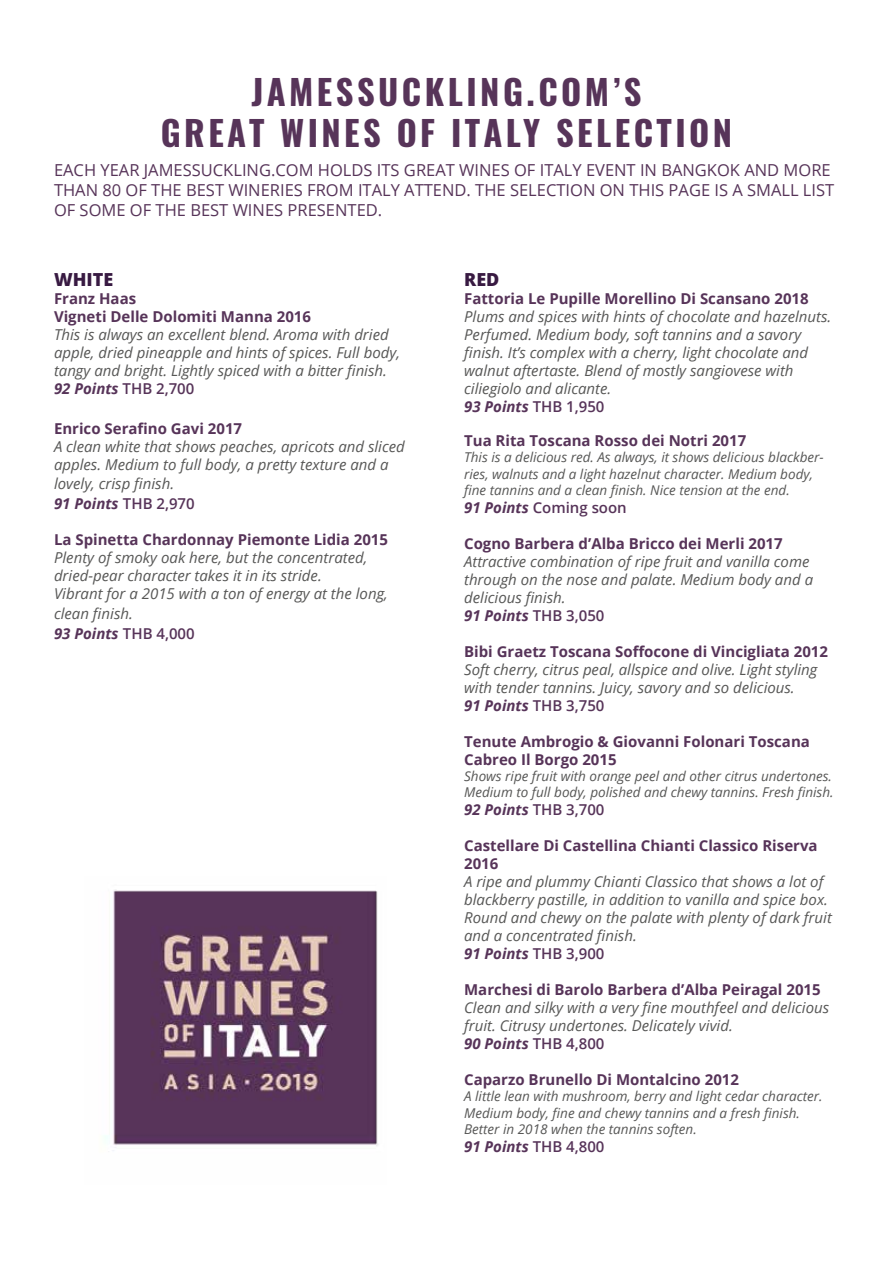
<style>
.page{position:relative;width:893px;height:1263px;background:#fff}
.page>*{position:absolute;margin:0;border:0;box-sizing:border-box;transform-origin:0 0}
.t1{font:700 34.5px/41.4px "Oswald";letter-spacing:.1em;color:#573459;text-align:center}
.t2{font:800 18px "Open Sans";color:#381a42}
.t3{font:16.5px/19.8px "Open Sans";color:#573459}
.t4{font:italic 15px/18px "Open Sans";color:#575756}
.t5{font:700 15px/18px "Open Sans";color:#573459}
.t6{font:italic 700 15px "Open Sans";color:#573459}
.t7{font:600 15px "Open Sans";color:#573459}
.t8{font:italic 13.5px/16.2px "Open Sans";color:#575756}
.s1{font-weight:700;color:#573459}
.s2{font-weight:600;font-style:normal;color:#573459}
.s3{font-weight:700;font-style:italic}
.s4{font-weight:600;font-style:normal}
</style>
<div class="page">
<img style="left:105px;top:889px;width:273px;height:262px">
<h1 class="t1" style="left:161px;top:72px;width:573px">JAMESSUCKLING.COM’S<br>GREAT WINES OF ITALY SELECTION</h1>
<p class="t3" style="left:54px;top:160px;width:782px">EACH YEAR JAMESSUCKLING.COM HOLDS ITS GREAT WINES OF ITALY EVENT IN BANGKOK AND MORE<br>THAN 80 OF THE BEST WINERIES FROM ITALY ATTEND. THE SELECTION ON THIS PAGE IS A SMALL LIST<br>OF SOME OF THE BEST WINES PRESENTED.</p>
<p class="t2" style="left:54px;top:266px;width:61px">WHITE</p>
<p class="t5" style="left:54px;top:289px;width:259px">Franz Haas<br>Vigneti Delle Dolomiti Manna 2016</p>
<p class="t4" style="left:54px;top:325px;width:347px">This is always an excellent blend. Aroma with dried apple, dried pineapple and hints of spices. Full body, tangy and bright. Lightly spiced with a bitter finish.<br><span class="s1">92 Points</span> <span class="s2">THB 2,700</span></p>
<p class="t5" style="left:54px;top:419px;width:190px">Enrico Serafino Gavi 2017</p>
<p class="t4" style="left:54px;top:437px;width:352px">A clean white that shows peaches, apricots and sliced apples. Medium to full body, a pretty texture and a</p>
<p class="t4" style="left:54px;top:474px;width:142px;line-height:19.8px">lovely, crisp finish.<br><span class="s1">91 Points</span> <span class="s2">THB 2,970</span></p>
<p class="t5" style="left:54px;top:530px;width:336px">La Spinetta Chardonnay Piemonte Lidia 2015</p>
<p class="t4" style="left:54px;top:548px;width:335px">Plenty of smoky oak here, but the concentrated, dried-pear character takes it in its stride.<br>Vibrant for a 2015 with a ton of energy at the long,</p>
<p class="t4" style="left:54px;top:603px;width:142px;line-height:19.8px">clean finish.<br><span class="s1">93 Points</span> <span class="s2">THB 4,000</span></p>
<p class="t2" style="left:464px;top:266px;width:37px">RED</p>
<p class="t5" style="left:464px;top:289px;width:346px">Fattoria Le Pupille Morellino Di Scansano 2018</p>
<p class="t4" style="left:464px;top:307px;width:369px">Plums and spices with hints of chocolate and hazelnuts.<br>Perfumed. Medium body, soft tannins and a savory finish. It’s complex with a cherry, light chocolate and walnut aftertaste. Blend of mostly sangiovese with ciliegiolo and alicante.<br><span class="s1">93 Points</span> <span class="s2">THB 1,950</span></p>
<p class="t5" style="left:464px;top:431px;width:284px">Tua Rita Toscana Rosso dei Notri 2017</p>
<p class="t8" style="left:464px;top:449px;width:361px">This is a delicious red. As always, it shows delicious blackber&shy;ries, walnuts and a light hazelnut character. Medium body, fine tannins and a clean finish. Nice tension at the end.</p>
<p class="t7" style="left:464px;top:497px;width:164px"><span class="s3">91 Points</span> Coming soon</p>
<p class="t5" style="left:464px;top:534px;width:320px">Cogno Barbera d’Alba Bricco dei Merli 2017</p>
<p class="t4" style="left:464px;top:552px;width:350px">Attractive combination of ripe fruit and vanilla come through on the nose and palate. Medium body and a delicious finish.<br><span class="s1">91 Points</span> <span class="s2">THB 3,050</span></p>
<p class="t5" style="left:464px;top:642px;width:365px">Bibi Graetz Toscana Soffocone di Vincigliata 2012</p>
<p class="t4" style="left:464px;top:660px;width:355px">Soft cherry, citrus peal, allspice and olive. Light styling with tender tannins. Juicy, savory and so delicious.<br><span class="s1">91 Points</span> <span class="s2">THB 3,750</span></p>
<p class="t5" style="left:464px;top:732px;width:347px">Tenute Ambrogio &amp; Giovanni Folonari Toscana<br>Cabreo Il Borgo 2015</p>
<p class="t8" style="left:464px;top:768px;width:371px">Shows ripe fruit with orange peel and other citrus undertones.<br>Medium to full body, polished and chewy tannins. Fresh finish.</p>
<p class="t6" style="left:464px;top:799px;width:142px">92 Points <span class="s4">THB 3,700</span></p>
<p class="t5" style="left:464px;top:836px;width:355px">Castellare Di Castellina Chianti Classico Riserva<br>2016</p>
<p class="t4" style="left:464px;top:872px;width:369px">A ripe and plummy Chianti Classico that shows a lot of blackberry pastille, in addition to vanilla and spice box.<br>Round and chewy on the palate with plenty of dark fruit and a concentrated finish.<br><span class="s1">91 Points</span> <span class="s2">THB 3,900</span></p>
<p class="t5" style="left:464px;top:980px;width:358px">Marchesi di Barolo Barbera d’Alba Peiragal 2015</p>
<p class="t4" style="left:464px;top:998px;width:367px">Clean and silky with a very fine mouthfeel and delicious fruit. Citrusy undertones. Delicately vivid.<br><span class="s1">90 Points</span> <span class="s2">THB 4,800</span></p>
<p class="t5" style="left:464px;top:1070px;width:276px">Caparzo Brunello Di Montalcino 2012</p>
<p class="t8" style="left:464px;top:1088px;width:360px">A little lean with mushroom, berry and light cedar character.<br>Medium body, fine and chewy tannins and a fresh finish.<br>Better in 2018 when the tannins soften.</p>
<p class="t6" style="left:464px;top:1136px;width:142px">91 Points <span class="s4">THB 4,800</span></p>
</div>
